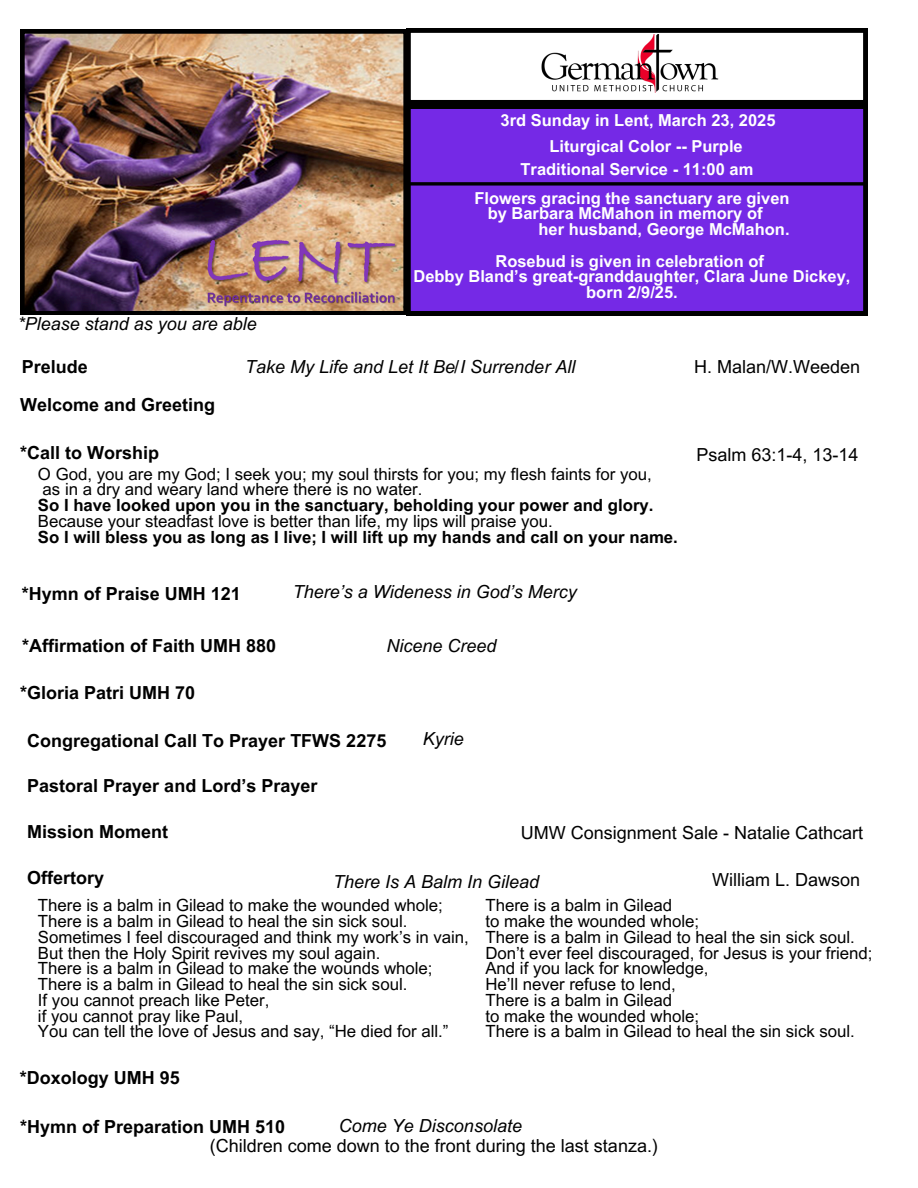
<style>
.page{position:relative;width:918px;height:1188px;background:#fff}
.page>*{position:absolute;margin:0;border:0;box-sizing:border-box;transform-origin:0 0}
.t1{font:700 18px "Arial MT Pro";color:#000}
.t2{font:italic 18px "Arial MT Pro";color:#000}
.t3{font:18px "Arial MT Pro";color:#000}
.t4{font:16.8px "Arial MT Pro";color:#000}
.t5{font:700 16.8px "Arial MT Pro";color:#000}
.t6{font:700 16.5px/15.8px "Arial MT Pro";color:#fff}
</style>
<div class="page">
<div style="left:406px;top:104px;width:462px;height:212px;background:#7529e6"></div>
<svg style="left:406px;top:28px;width:462px;height:76px"></svg>
<img style="left:540px;top:34px;width:179px;height:59px">
<svg style="left:408px;top:182px;width:457px;height:4px;background:#110522"></svg>
<img style="left:20px;top:29px;width:388px;height:286px">
<h1 class="t6" style="left:501px;top:115px;width:276px">3rd Sunday in Lent, March 23, 2025</h1>
<p class="t6" style="left:521px;top:137px;width:234px;line-height:22.5px;text-indent:29px">Liturgical Color -- Purple<br>Traditional Service - 11:00 am</p>
<p class="t2" style="left:18px;top:317px;width:241px">*Please stand as you are able</p>
<p class="t6" style="left:474px;top:192px;width:317px">Flowers gracing the sanctuary are given</p>
<p class="t6" style="left:488px;top:208px;width:276px">by Barbara McMahon in memory of</p>
<p class="t6" style="left:539px;top:224px;width:253px">her husband, George McMahon.</p>
<p class="t6" style="left:413px;top:255px;width:439px;text-align:center">Rosebud is given in celebration of<br>Debby Bland’s great-granddaughter, Clara June Dickey, born 2/9/25.</p>
<h1 class="t1" style="left:22px;top:359px;width:68px">Prelude</h1>
<p class="t2" style="left:245px;top:360px;width:332px">Take My Life and Let It Be/I Surrender All</p>
<p class="t3" style="left:694px;top:360px;width:168px">H. Malan/W.Weeden</p>
<p class="t1" style="left:20px;top:398px;width:197px">Welcome and Greeting</p>
<p class="t1" style="left:20px;top:446px;width:141px">*Call to Worship</p>
<p class="t3" style="left:696px;top:447px;width:164px">Psalm 63:1-4, 13-14</p>
<p class="t4" style="left:38px;top:467px;width:615px">O God, you are my God; I seek you; my soul thirsts for you; my flesh faints for you,</p>
<p class="t4" style="left:43px;top:483px;width:381px">as in a dry and weary land where there is no water.</p>
<p class="t5" style="left:38px;top:499px;width:617px">So I have looked upon you in the sanctuary, beholding your power and glory.</p>
<p class="t4" style="left:38px;top:515px;width:517px">Because your steadfast love is better than life, my lips will praise you.</p>
<p class="t5" style="left:38px;top:530px;width:642px">So I will bless you as long as I live; I will lift up my hands and call on your name.</p>
<h1 class="t1" style="left:22px;top:587px;width:221px">*Hymn of Praise UMH 121</h1>
<p class="t2" style="left:293px;top:585px;width:286px">There’s a Wideness in God’s Mercy</p>
<h1 class="t1" style="left:22px;top:639px;width:256px">*Affirmation of Faith UMH 880</h1>
<h1 class="t2" style="left:387px;top:639px;width:112px">Nicene Creed</h1>
<h1 class="t1" style="left:20px;top:686px;width:177px">*Gloria Patri UMH 70</h1>
<p class="t1" style="left:27px;top:734px;width:361px">Congregational Call To Prayer TFWS 2275</p>
<h1 class="t2" style="left:423px;top:732px;width:43px">Kyrie</h1>
<p class="t1" style="left:27px;top:779px;width:292px">Pastoral Prayer and Lord’s Prayer</p>
<p class="t1" style="left:27px;top:825px;width:143px">Mission Moment</p>
<p class="t3" style="left:521px;top:826px;width:344px">UMW Consignment Sale - Natalie Cathcart</p>
<p class="t1" style="left:27px;top:871px;width:79px">Offertory</p>
<h1 class="t2" style="left:333px;top:875px;width:208px">There Is A Balm In Gilead</h1>
<p class="t3" style="left:712px;top:873px;width:150px">William L. Dawson</p>
<p class="t4" style="left:38px;top:899px;width:406px">There is a balm in Gilead to make the wounded whole;</p>
<h1 class="t4" style="left:38px;top:915px;width:371px">There is a balm in Gilead to heal the sin sick soul.</h1>
<p class="t4" style="left:38px;top:931px;width:433px">Sometimes I feel discouraged and think my work’s in vain,</p>
<h1 class="t4" style="left:38px;top:946px;width:344px">But then the Holy Spirit revives my soul again.</h1>
<h1 class="t4" style="left:38px;top:962px;width:396px">There is a balm in Gilead to make the wounds whole;</h1>
<p class="t4" style="left:38px;top:978px;width:371px">There is a balm in Gilead to heal the sin sick soul.</p>
<h1 class="t4" style="left:38px;top:994px;width:233px">If you cannot preach like Peter,</h1>
<h1 class="t4" style="left:38px;top:1009px;width:207px">if you cannot pray like Paul,</h1>
<p class="t4" style="left:38px;top:1025px;width:412px">You can tell the love of Jesus and say, “He died for all.”</p>
<h1 class="t4" style="left:485px;top:899px;width:188px">There is a balm in Gilead</h1>
<p class="t4" style="left:485px;top:915px;width:215px">to make the wounded whole;</p>
<p class="t4" style="left:485px;top:931px;width:371px">There is a balm in Gilead to heal the sin sick soul.</p>
<p class="t4" style="left:485px;top:946px;width:389px">Don’t ever feel discouraged, for Jesus is your friend;</p>
<p class="t4" style="left:485px;top:962px;width:225px">And if you lack for knowledge,</p>
<p class="t4" style="left:485px;top:978px;width:192px">He’ll never refuse to lend,</p>
<p class="t4" style="left:485px;top:994px;width:188px">There is a balm in Gilead</p>
<p class="t4" style="left:485px;top:1009px;width:215px">to make the wounded whole;</p>
<p class="t4" style="left:485px;top:1025px;width:371px">There is a balm in Gilead to heal the sin sick soul.</p>
<p class="t1" style="left:20px;top:1071px;width:162px">*Doxology UMH 95</p>
<p class="t1" style="left:20px;top:1120px;width:267px">*Hymn of Preparation UMH 510</p>
<p class="t2" style="left:339px;top:1119px;width:185px">Come Ye Disconsolate</p>
<p class="t3" style="left:210px;top:1139px;width:450px">(Children come down to the front during the last stanza.)</p>
</div>
